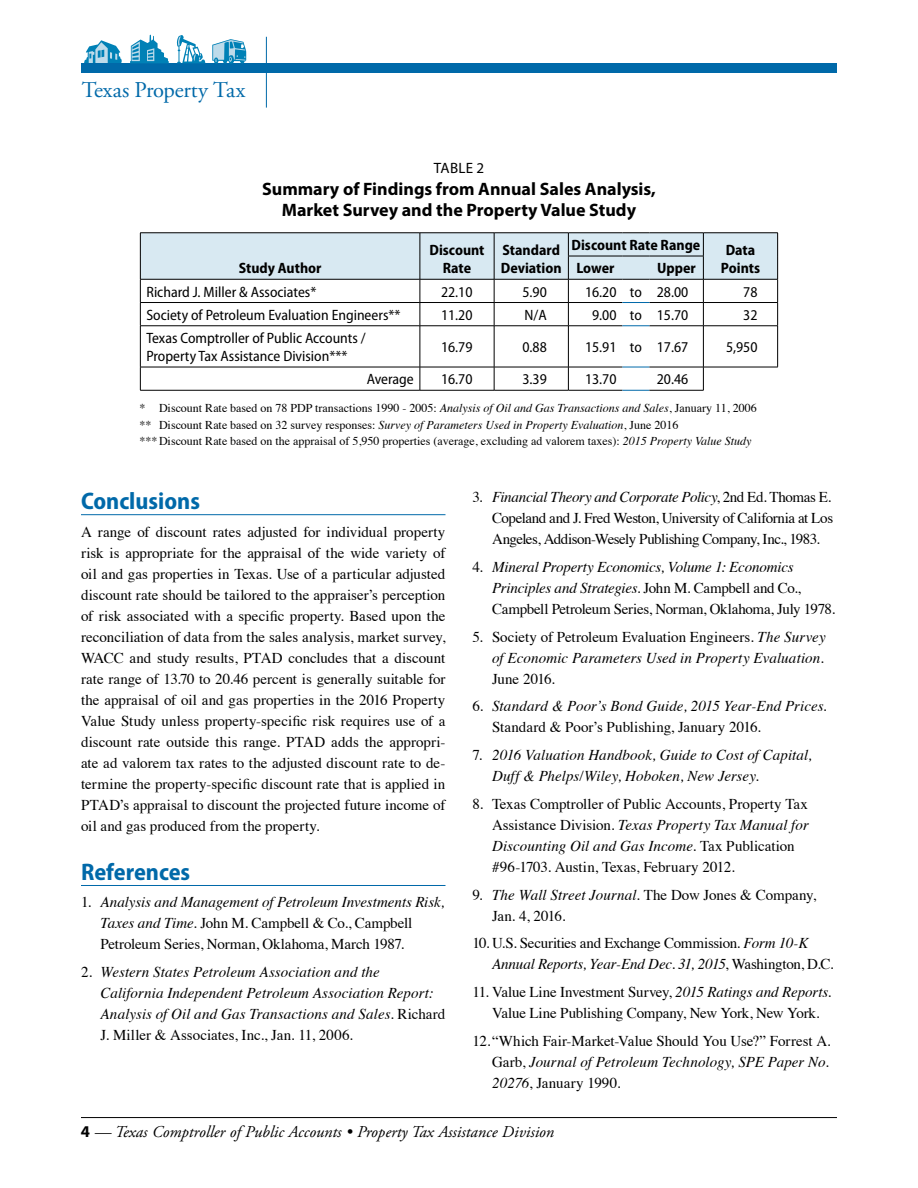
<style>
.page{position:relative;width:918px;height:1188px;background:#fff}
.page>*{position:absolute;margin:0;border:0;box-sizing:border-box;transform-origin:0 0}
.Subhead_1{font:700 semi-condensed 24px "Myriad Pro";color:#0069a9}
.t1{font:22.5px "Adobe Garamond Pro";letter-spacing:-.01em;color:#0069a9}
.Exhibit_2_-Title{font:700 18px "Myriad Pro";color:#000}
.t2{font:italic 16.5px "Adobe Garamond Pro";color:#000}
.Body{font:15px/21px "Times";letter-spacing:-.01em;color:#000}
.t3{font:italic 15px/21px "Times";letter-spacing:.005em;color:#000}
.Exhibit_4_-_Body{font:semi-condensed 15px/18px "Myriad Pro";color:#000}
.Body-2{font:15px/21px "Times";letter-spacing:-.035em;color:#000}
.Exhibit_3_-Column_He{font:700 semi-condensed 15px "Myriad Pro";color:#000}
.Exhibit_1_-_Title__E{font:15px "Myriad Pro";letter-spacing:.02em;color:#000}
.Exhibit_5_-_Source{font:12px "Times";color:#000}
.s1{font-style:italic}
.s2{font-style:normal}
.s3{font-family:"Myriad Pro";font-weight:700;font-style:normal}
</style>
<div class="page">
<hr style="left:81px;top:1117px;width:756px;height:1px;background:#000">
<svg style="left:84px;top:40px;width:38px;height:23px"></svg>
<hr style="left:266px;top:37px;width:1px;height:71px;background:#0069a9">
<div style="left:81px;top:63px;width:756px;height:10px;background:#0069a9"></div>
<svg style="left:130px;top:35px;width:39px;height:28px"></svg>
<svg style="left:177px;top:35px;width:28px;height:28px"></svg>
<svg style="left:212px;top:39px;width:34px;height:25px"></svg>
<hr style="left:420px;top:326px;width:1px;height:41px;background:#000">
<hr style="left:494px;top:326px;width:1px;height:41px;background:#000">
<hr style="left:568px;top:326px;width:1px;height:41px;background:#000">
<hr style="left:140px;top:367px;width:280px;height:1px;background:#000">
<hr style="left:420px;top:367px;width:74px;height:1px;background:#000">
<svg style="left:420px;top:367px;width:1px;height:23px"></svg>
<hr style="left:494px;top:367px;width:74px;height:1px;background:#000">
<svg style="left:494px;top:367px;width:1px;height:23px"></svg>
<hr style="left:568px;top:367px;width:54px;height:1px;background:#000">
<svg style="left:568px;top:367px;width:1px;height:23px"></svg>
<hr style="left:140px;top:326px;width:1px;height:41px;background:#000">
<svg style="left:140px;top:367px;width:1px;height:23px"></svg>
<hr style="left:140px;top:390px;width:280px;height:1px;background:#000">
<hr style="left:420px;top:390px;width:74px;height:1px;background:#000">
<hr style="left:494px;top:390px;width:74px;height:1px;background:#000">
<hr style="left:568px;top:390px;width:54px;height:1px;background:#000">
<svg style="left:622px;top:367px;width:27px;height:1px"></svg>
<svg style="left:622px;top:390px;width:27px;height:1px"></svg>
<svg style="left:140px;top:233px;width:638px;height:94px"></svg>
<hr style="left:649px;top:279px;width:54px;height:1px;background:#000">
<hr style="left:703px;top:326px;width:75px;height:1px;background:#000">
<hr style="left:703px;top:326px;width:1px;height:41px;background:#000">
<hr style="left:777px;top:326px;width:1px;height:41px;background:#000">
<hr style="left:703px;top:367px;width:75px;height:1px;background:#000">
<hr style="left:649px;top:367px;width:54px;height:1px;background:#000">
<svg style="left:703px;top:367px;width:1px;height:23px"></svg>
<hr style="left:649px;top:390px;width:55px;height:1px;background:#000">
<hr style="left:81px;top:514px;width:365px;height:1px;background:#0069a9">
<hr style="left:81px;top:885px;width:365px;height:1px;background:#0069a9">
<h2 class="t1" style="left:82px;top:76px;width:165px">Texas Property Tax</h2>
<p class="Exhibit_1_-_Title__E" style="left:434px;top:159px;width:52px">TABLE 2</p>
<p class="Exhibit_2_-Title" style="left:262px;top:177px;width:395px">Summary of Findings from Annual Sales Analysis,</p>
<p class="Exhibit_2_-Title" style="left:282px;top:199px;width:356px">Market Survey and the Property Value Study</p>
<p class="Exhibit_3_-Column_He" style="left:239px;top:260px;width:84px">Study Author</p>
<p class="Exhibit_3_-Column_He" style="left:429px;top:242px;width:57px">Discount</p>
<p class="Exhibit_3_-Column_He" style="left:443px;top:260px;width:30px">Rate</p>
<p class="Exhibit_3_-Column_He" style="left:503px;top:242px;width:59px">Standard</p>
<p class="Exhibit_3_-Column_He" style="left:501px;top:260px;width:62px">Deviation</p>
<p class="Exhibit_3_-Column_He" style="left:572px;top:237px;width:130px">Discount Rate Range</p>
<p class="Exhibit_3_-Column_He" style="left:726px;top:242px;width:31px">Data</p>
<p class="Exhibit_3_-Column_He" style="left:576px;top:260px;width:40px">Lower</p>
<p class="Exhibit_3_-Column_He" style="left:657px;top:260px;width:40px">Upper</p>
<p class="Exhibit_3_-Column_He" style="left:721px;top:260px;width:41px">Points</p>
<p class="Exhibit_4_-_Body" style="left:146px;top:283px;width:172px">Richard J. Miller &amp; Associates*</p>
<p class="Exhibit_4_-_Body" style="left:441px;top:283px;width:33px">22.10</p>
<p class="Exhibit_4_-_Body" style="left:522px;top:283px;width:26px">5.90</p>
<p class="Exhibit_4_-_Body" style="left:585px;top:283px;width:33px">16.20</p>
<p class="Exhibit_4_-_Body" style="left:630px;top:283px;width:14px">to</p>
<p class="Exhibit_4_-_Body" style="left:657px;top:283px;width:33px">28.00</p>
<p class="Exhibit_4_-_Body" style="left:743px;top:283px;width:16px">78</p>
<p class="Exhibit_4_-_Body" style="left:146px;top:306px;width:256px">Society of Petroleum Evaluation Engineers**</p>
<p class="Exhibit_4_-_Body" style="left:441px;top:306px;width:33px">11.20</p>
<p class="Exhibit_4_-_Body" style="left:525px;top:306px;width:24px">N/A</p>
<p class="Exhibit_4_-_Body" style="left:592px;top:306px;width:26px">9.00</p>
<p class="Exhibit_4_-_Body" style="left:630px;top:306px;width:14px">to</p>
<p class="Exhibit_4_-_Body" style="left:657px;top:306px;width:33px">15.70</p>
<p class="Exhibit_4_-_Body" style="left:743px;top:306px;width:16px">32</p>
<p class="Exhibit_4_-_Body" style="left:146px;top:329px;width:221px">Texas Comptroller of Public Accounts /<br>Property Tax Assistance Division***</p>
<p class="Exhibit_4_-_Body" style="left:441px;top:338px;width:33px">16.79</p>
<p class="Exhibit_4_-_Body" style="left:522px;top:338px;width:26px">0.88</p>
<p class="Exhibit_4_-_Body" style="left:585px;top:338px;width:33px">15.91</p>
<p class="Exhibit_4_-_Body" style="left:630px;top:338px;width:14px">to</p>
<p class="Exhibit_4_-_Body" style="left:657px;top:338px;width:33px">17.67</p>
<p class="Exhibit_4_-_Body" style="left:726px;top:338px;width:33px">5,950</p>
<p class="Exhibit_4_-_Body" style="left:367px;top:371px;width:49px">Average</p>
<p class="Exhibit_4_-_Body" style="left:441px;top:371px;width:33px">16.70</p>
<p class="Exhibit_4_-_Body" style="left:522px;top:371px;width:26px">3.39</p>
<p class="Exhibit_4_-_Body" style="left:585px;top:371px;width:33px">13.70</p>
<p class="Exhibit_4_-_Body" style="left:657px;top:371px;width:33px">20.46</p>
<p class="Exhibit_5_-_Source" style="left:140px;top:397px;width:619px">* Discount Rate based on 78 PDP transactions 1990 - 2005: <span class="s1">Analysis of Oil and Gas Transactions and Sales</span>, January 11, 2006</p>
<p class="Exhibit_5_-_Source" style="left:140px;top:414px;width:540px">** Discount Rate based on 32 survey responses: <span class="s1">Survey of Parameters Used in Property Evaluation</span>, June 2016</p>
<p class="Exhibit_5_-_Source" style="left:140px;top:430px;width:613px">***Discount Rate based on the appraisal of 5,950 properties (average, excluding ad valorem taxes): <span class="s1">2015 Property Value Study</span></p>
<h2 class="Subhead_1" style="left:81px;top:487px;width:120px">Conclusions</h2>
<p class="Body" style="left:81px;top:520px;width:366px;text-align:justify">A range of discount rates adjusted for individual property risk is appropriate for the appraisal of the wide variety of oil and gas properties in Texas. Use of a particular adjusted discount rate should be tailored to the appraiser’s perception of risk associated with a specific property. Based upon the reconciliation of data from the sales analysis, market survey, WACC and study results, PTAD concludes that a discount rate range of 13.70 to 20.46 percent is generally suitable for the appraisal of oil and gas properties in the 2016 Property Value Study unless property-specific risk requires use of a discount rate outside this range. PTAD adds the appropri&shy;ate ad valorem tax rates to the adjusted discount rate to de&shy;termine the property-specific discount rate that is applied in PTAD’s appraisal to discount the projected future income of oil and gas produced from the property.</p>
<h2 class="Subhead_1" style="left:81px;top:858px;width:111px">References</h2>
<p class="Body" style="left:100px;top:891px;width:346px;text-indent:-20px">1. <span class="s1">Analysis and Management of Petroleum Investments Risk,<br>Taxes and Time</span>. John M. Campbell &amp; Co., Campbell<br>Petroleum Series, Norman, Oklahoma, March 1987.</p>
<p class="t3" style="left:100px;top:961px;width:346px;text-indent:-20px"><span class="s2">2.</span> Western States Petroleum Association and the California Independent Petroleum Association Report:<br>Analysis of Oil and Gas Transactions and Sales<span class="s2">. Richard J. Miller &amp; Associates, Inc., Jan. 11, 2006.</span></p>
<p class="Body-2" style="left:492px;top:485px;width:343px;text-indent:-20px">3. <span class="s1">Financial Theory and Corporate Policy</span>, 2nd Ed. Thomas E.<br>Copeland and J. Fred Weston, University of California at Los<br>Angeles, Addison-Wesely Publishing Company, Inc., 1983.</p>
<p class="Body" style="left:492px;top:555px;width:345px;text-indent:-20px">4. <span class="s1">Mineral Property Economics, Volume 1: Economics<br>Principles and Strategies</span>. John M. Campbell and Co.,<br>Campbell Petroleum Series, Norman, Oklahoma, July 1978.</p>
<p class="t3" style="left:492px;top:625px;width:335px;text-indent:-20px"><span class="s2">5. Society of Petroleum Evaluation Engineers.</span> The Survey of Economic Parameters Used in Property Evaluation<span class="s2">.<br>June 2016.</span></p>
<p class="t3" style="left:492px;top:695px;width:336px;text-indent:-20px"><span class="s2">6.</span> Standard &amp; Poor’s Bond Guide, 2015 Year-End Prices<span class="s2">.<br>Standard &amp; Poor’s Publishing, January 2016.</span></p>
<p class="t3" style="left:492px;top:744px;width:322px;text-indent:-20px"><span class="s2">7.</span> 2016 Valuation Handbook, Guide to Cost of Capital,<br>Duff &amp; Phelps/Wiley, Hoboken, New Jersey<span class="s2">.</span></p>
<p class="Body" style="left:492px;top:792px;width:318px;text-indent:-20px">8. Texas Comptroller of Public Accounts, Property Tax Assistance Division. <span class="s1">Texas Property Tax Manual for Discounting Oil and Gas Income</span>. Tax Publication #96-1703. Austin, Texas, February 2012.</p>
<p class="Body" style="left:492px;top:883px;width:326px;text-indent:-20px">9. <span class="s1">The Wall Street Journal</span>. The Dow Jones &amp; Company,<br>Jan. 4, 2016.</p>
<p class="Body" style="left:492px;top:932px;width:343px;text-indent:-20px">10. U.S. Securities and Exchange Commission. <span class="s1">Form 10-K<br>Annual Reports, Year-End Dec. 31, 2015</span>, Washington, D.C.</p>
<p class="Body" style="left:472px;top:980px;width:360px;text-align:center">11. Value Line Investment Survey, <span class="s1">2015 Ratings and Reports</span>.<br>Value Line Publishing Company, New York, New York.</p>
<p class="Body" style="left:492px;top:1029px;width:340px;text-indent:-20px">12.“Which Fair-Market-Value Should You Use?” Forrest A.<br>Garb, <span class="s1">Journal of Petroleum Technology, SPE Paper No.<br>20276</span>, January 1990.</p>
<p class="t2" style="left:81px;top:1122px;width:475px"><span class="s3">4</span> — Texas Comptroller of Public Accounts • Property Tax Assistance Division</p>
</div>
